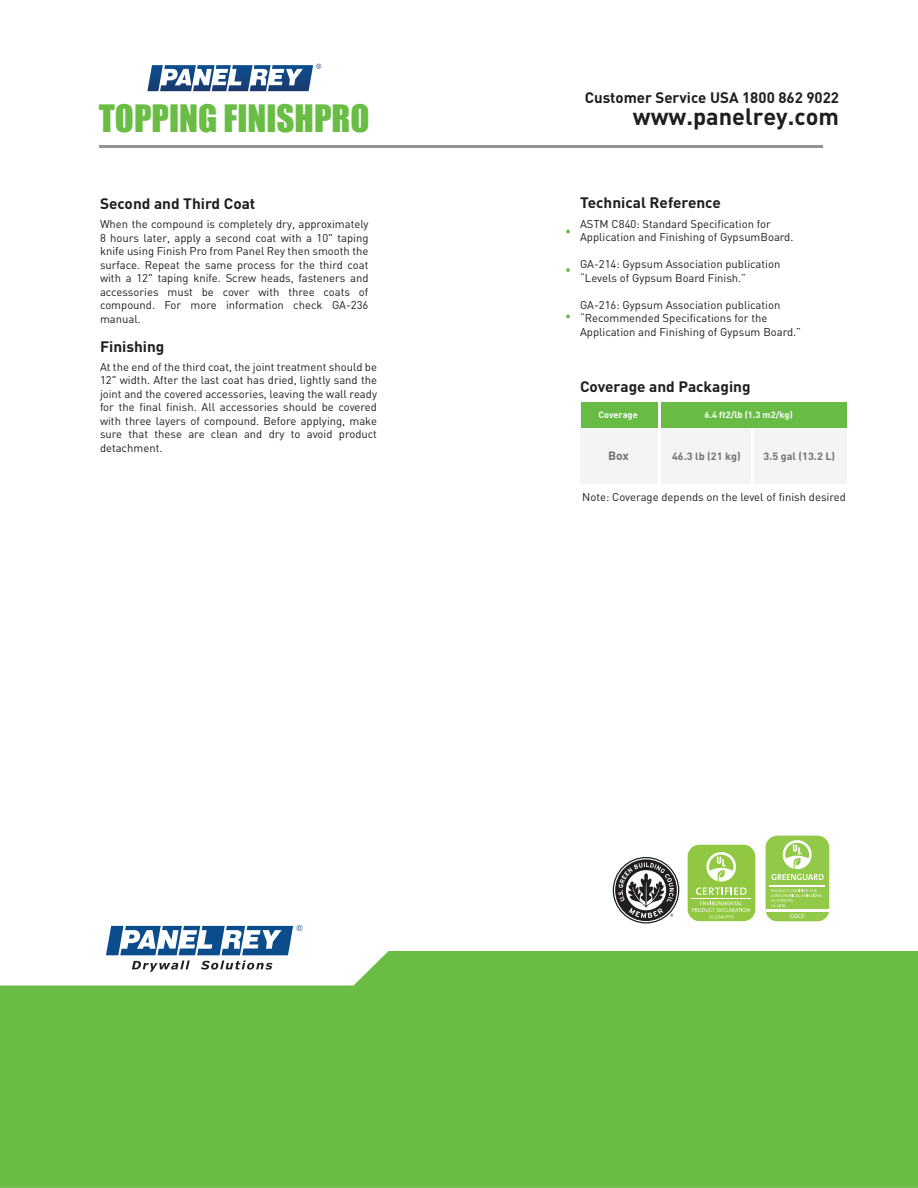
<style>
.page{position:relative;width:918px;height:1188px;background:#fff}
.page>*{position:absolute;margin:0;border:0;box-sizing:border-box;transform-origin:0 0}
.t1{font:34.95px "Impact";color:#69bd45}
.t2{font:23.4px "DIN Bold";color:#211d1e}
.t3{font:700 15px "DIN";color:#201d1e}
.t4{font:15px "DIN Bold";color:#211d1e}
.t5{font:700 12px "DIN";color:#757272}
.t6{font:11.25px/13.5px "DIN";color:#211d1e}
.t7{font:700 10.5px "DIN";color:#757272}
.t8{font:700 9px "DIN";color:#fff}
</style>
<div class="page">
<div style="left:0;top:951px;width:918px;height:237px;background:#69bd45"></div>
<svg style="left:147px;top:64px;width:174px;height:28px"></svg>
<hr style="left:99px;top:146px;width:724px;height:2px;background:#929497">
<svg style="left:566px;top:230px;width:4px;height:3px"></svg>
<svg style="left:566px;top:268px;width:4px;height:4px"></svg>
<svg style="left:566px;top:315px;width:4px;height:3px"></svg>
<svg style="left:103px;top:925px;width:199px;height:47px"></svg>
<div style="left:580px;top:403px;width:267px;height:81px;background:#f3f5f5"></div>
<div style="left:581px;top:403px;width:266px;height:25px;background:#68bc45"></div>
<hr style="left:659px;top:402px;width:2px;height:83px;background:#fff">
<hr style="left:751px;top:428px;width:2px;height:57px;background:#fff">
<div style="left:688px;top:845px;width:67px;height:76px;background:#92c841;border-radius:12px"></div>
<hr style="left:692px;top:898px;width:59px;height:1px;background:#fff">
<svg style="left:696px;top:852px;width:51px;height:43px"></svg>
<svg style="left:692px;top:901px;width:58px;height:18px"></svg>
<div style="left:766px;top:836px;width:63px;height:85px;background:#92c948;border-radius:12px"></div>
<hr style="left:766px;top:909px;width:63px;height:2px;background:#fff">
<svg style="left:790px;top:914px;width:14px;height:4px"></svg>
<svg style="left:771px;top:889px;width:51px;height:18px"></svg>
<hr style="left:769px;top:885px;width:56px;height:1px;background:#fff">
<svg style="left:771px;top:840px;width:53px;height:40px"></svg>
<svg style="left:613px;top:857px;width:66px;height:67px"></svg>
<h3 class="t4" style="left:585px;top:89px;width:256px">Customer Service USA 1800 862 9022</h3>
<h1 class="t1" style="left:99px;top:99px;width:272px">TOPPING FINISHPRO</h1>
<h2 class="t2" style="left:633px;top:104px;width:208px">www.panelrey.com</h2>
<h3 class="t3" style="left:100px;top:199px;width:157px">Second and Third Coat</h3>
<p class="t6" style="left:100px;top:219px;width:270px;text-align:justify">When the compound is completely dry, approximately 8 hours later, apply a second coat with a 10" taping knife using Finish Pro from Panel Rey then smooth the surface. Repeat the same process for the third coat with a 12" taping knife. Screw heads, fasteners and accessories must be cover with three coats of compound. For more information check GA-236 manual.</p>
<h3 class="t3" style="left:100px;top:341px;width:66px">Finishing</h3>
<p class="t6" style="left:100px;top:361px;width:279px;text-align:justify">At the end of the third coat, the joint treatment should be 12" width. After the last coat has dried, lightly sand the joint and the covered accessories, leaving the wall ready for the final finish. All accessories should be covered with three layers of compound. Before applying, make sure that these are clean and dry to avoid product detachment.</p>
<h3 class="t3" style="left:580px;top:197px;width:142px">Technical Reference</h3>
<p class="t6" style="left:580px;top:218px;width:215px">ASTM C840: Standard Specification for<br>Application and Finishing of GypsumBoard.</p>
<p class="t6" style="left:580px;top:259px;width:202px">GA-214: Gypsum Association publication “Levels of Gypsum Board Finish.”</p>
<p class="t6" style="left:580px;top:299px;width:223px">GA-216: Gypsum Association publication “Recommended Specifications for the<br>Application and Finishing of Gypsum Board.”</p>
<h3 class="t3" style="left:580px;top:381px;width:172px">Coverage and Packaging</h3>
<p class="t8" style="left:704px;top:412px;width:90px">6.4 ft2/lb (1.3 m2/kg)</p>
<p class="t8" style="left:598px;top:412px;width:41px">Coverage</p>
<p class="t5" style="left:608px;top:451px;width:23px">Box</p>
<p class="t7" style="left:672px;top:452px;width:70px">46.3 lb (21 kg)</p>
<p class="t7" style="left:764px;top:452px;width:73px">3.5 gal (13.2 L)</p>
<p class="t6" style="left:582px;top:491px;width:265px">Note: Coverage depends on the level of finish desired</p>
</div>
